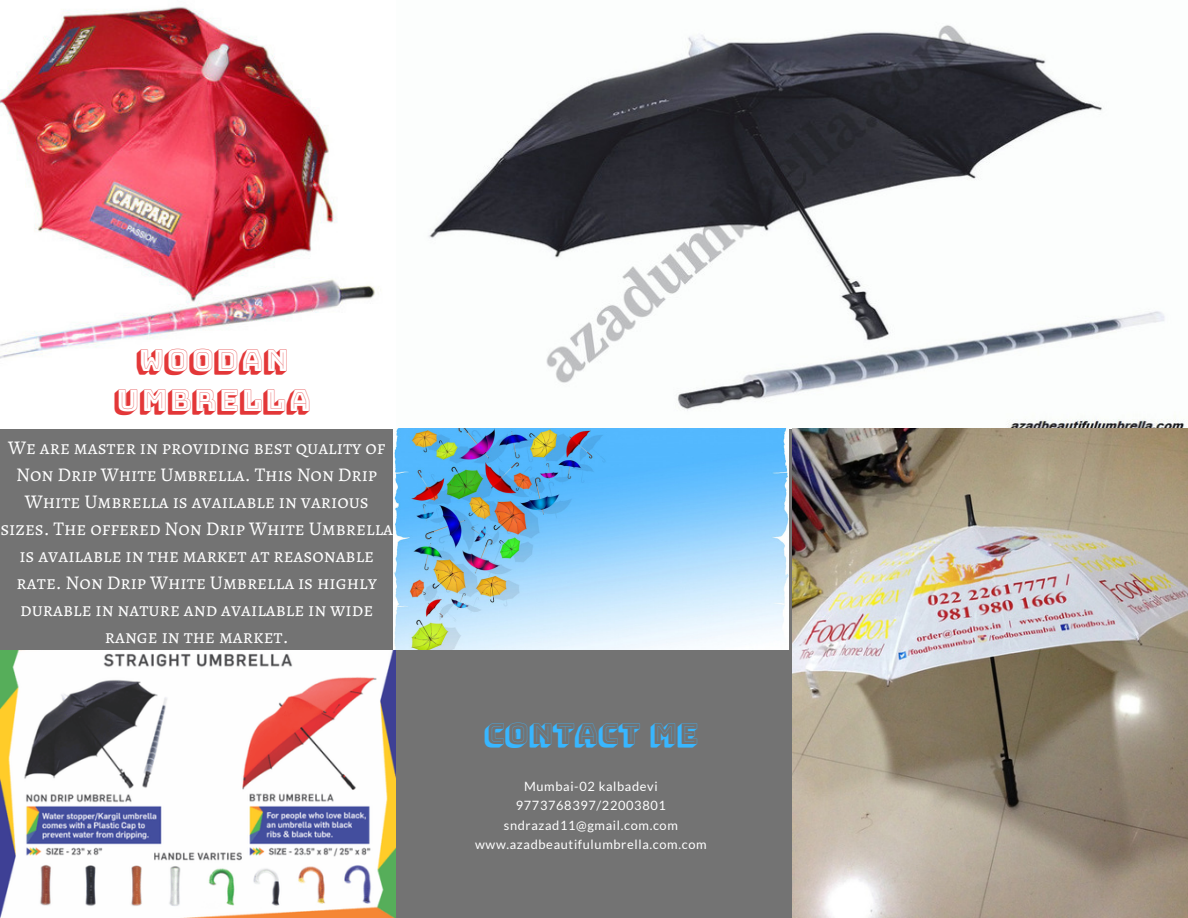
<style>
.page{position:relative;width:1188px;height:918px;background:#737373}
.page>*{position:absolute;margin:0;border:0;box-sizing:border-box;transform-origin:0 0}
.t1{font:29.7px/40.5px "Bungee Shade";color:#e33738;text-align:center}
.t2{font:28.5px "Bungee Shade";color:#38b6ff}
.t3{font:19.5px/27px "Alegreya SC";color:#fff;text-align:center}
.t4{font:12.75px/19.2px "Lato";letter-spacing:.05em;color:#fff;text-align:center}
</style>
<div class="page">
<img style="left:0;top:0;width:396px;height:428px">
<img style="left:396px;top:0;width:792px;height:429px">
<img style="left:0;top:650px;width:396px;height:268px">
<img style="left:792px;top:428px;width:396px;height:490px">
<img style="left:394px;top:428px;width:394px;height:222px">
<h1 class="t1" style="left:114px;top:340px;width:198px">WOODAN<br>UMBRELLA</h1>
<p class="t3" style="left:0;top:434px;width:394px">We are master in providing best quality of Non Drip White Umbrella. This Non Drip White Umbrella is available in various sizes. The offered Non Drip White Umbrella is available in the market at reasonable rate. Non Drip White Umbrella is highly durable in nature and available in wide range in the market.</p>
<h2 class="t2" style="left:484px;top:720px;width:216px">CONTACT ME</h2>
<p class="t4" style="left:475px;top:777px;width:233px">Mumbai-02 kalbadevi<br>9773768397/22003801 sndrazad11@gmail.com.com www.azadbeautifulumbrella.com.com</p>
</div>
